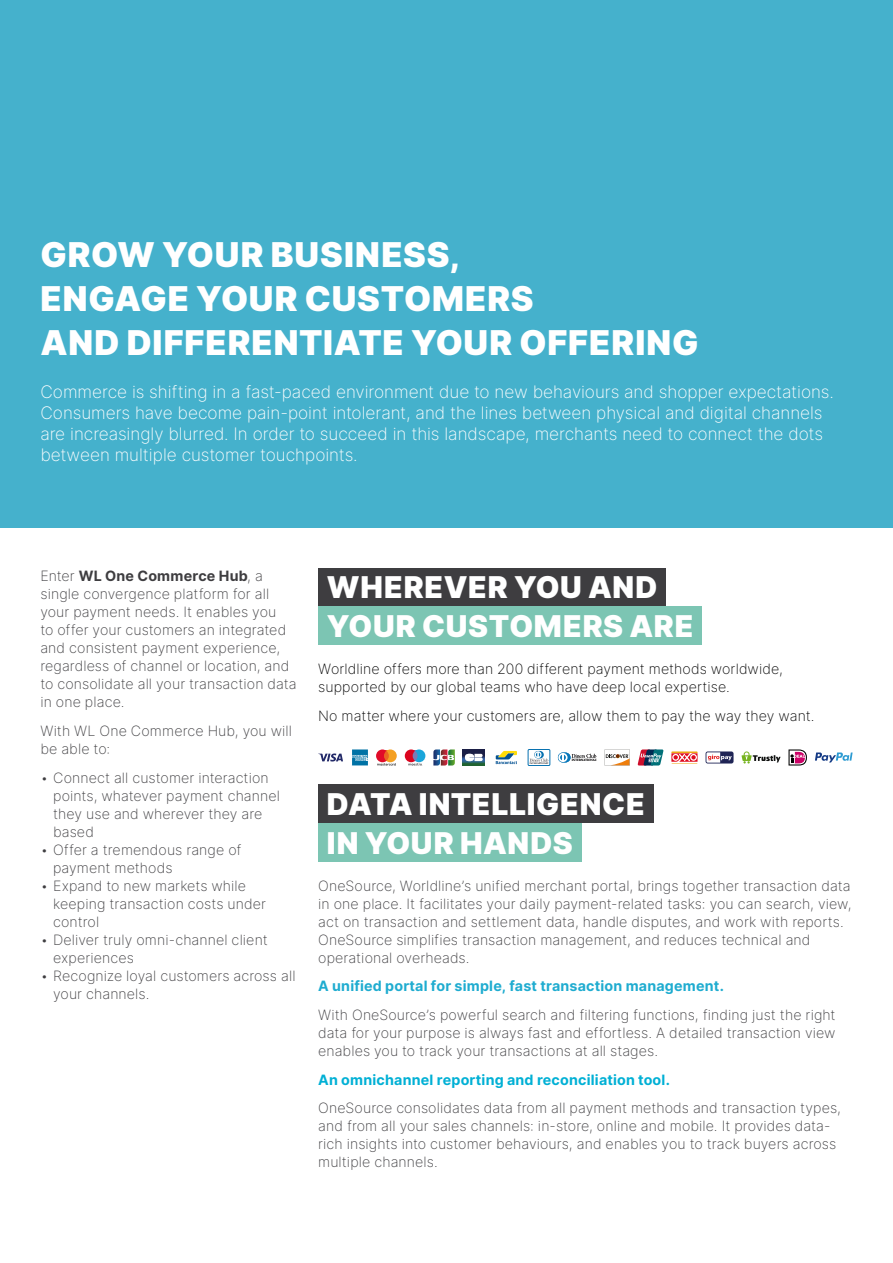
<style>
.page{position:relative;width:893px;height:1263px;background:#fff}
.page>*{position:absolute;margin:0;border:0;box-sizing:border-box;transform-origin:0 0}
.t1{font:900 34.2px/44.2px "Inter";letter-spacing:.025em;color:#fff}
.t2{font:900 30px/38.8px "Inter";letter-spacing:.02em;color:#fff}
.t3{font:17.25px/21px "Inter Extra Light BETA";letter-spacing:-.005em;color:#fff}
.t4{font:14.25px/18px "Inter Extra Light BETA";letter-spacing:.005em;color:#3e3d40}
.t5{font:14.25px/18px "Inter Extra Light BETA";letter-spacing:.005em;color:#000}
.t6{font:700 14.25px "Inter";letter-spacing:.015em;color:#1facd0}
.t7{font:700 14.25px "Inter";letter-spacing:.015em;color:#00b0d5}
.t8{font:700 14.25px "Inter";letter-spacing:.015em;color:#3e3d40}
.s1{font-family:"Inter Extra Light BETA";font-weight:400}
</style>
<div class="page">
<div style="left:0;top:0;width:893px;height:527px;background:#45b1cc"></div>
<div style="left:318px;top:568px;width:348px;height:38px;background:#3e3d40"></div>
<div style="left:318px;top:606px;width:384px;height:39px;background:#7cc5b3"></div>
<svg style="left:638px;top:749px;width:26px;height:16px"></svg>
<svg style="left:605px;top:749px;width:25px;height:16px"></svg>
<div style="left:671px;top:751px;width:26px;height:12px;background:#eea815"></div>
<svg style="left:671px;top:753px;width:26px;height:9px"></svg>
<svg style="left:706px;top:751px;width:27px;height:12px"></svg>
<svg style="left:706px;top:752px;width:26px;height:11px"></svg>
<svg style="left:742px;top:751px;width:38px;height:12px"></svg>
<svg style="left:788px;top:749px;width:19px;height:16px"></svg>
<svg style="left:815px;top:752px;width:38px;height:10px"></svg>
<svg style="left:433px;top:749px;width:22px;height:16px"></svg>
<svg style="left:352px;top:749px;width:16px;height:17px"></svg>
<div style="left:528px;top:749px;width:22px;height:17px;border:1px solid #0771b0"></div>
<svg style="left:530px;top:751px;width:19px;height:13px"></svg>
<svg style="left:405px;top:749px;width:21px;height:16px"></svg>
<svg style="left:376px;top:749px;width:21px;height:16px"></svg>
<svg style="left:318px;top:753px;width:25px;height:8px"></svg>
<svg style="left:463px;top:749px;width:22px;height:16px"></svg>
<svg style="left:465px;top:754px;width:18px;height:7px"></svg>
<svg style="left:493px;top:749px;width:27px;height:16px"></svg>
<svg style="left:496px;top:751px;width:21px;height:13px"></svg>
<svg style="left:558px;top:753px;width:39px;height:9px"></svg>
<div style="left:318px;top:784px;width:335px;height:39px;background:#3e3d40"></div>
<div style="left:318px;top:823px;width:263px;height:39px;background:#7cc5b3"></div>
<h1 class="t1" style="left:41px;top:231px;width:659px">GROW YOUR BUSINESS,<br>ENGAGE YOUR CUSTOMERS<br>AND DIFFERENTIATE YOUR OFFERING</h1>
<p class="t3" style="left:40px;top:380px;width:795px">Commerce is shifting in a fast-paced environment due to new behaviours and shopper expectations.<br>Consumers have become pain-point intolerant, and the lines between physical and digital channels are increasingly blurred. In order to succeed in this landscape, merchants need to connect the dots between multiple customer touchpoints.</p>
<p class="t8" style="left:40px;top:566px;width:224px"><span class="s1">Enter</span> WL One Commerce Hub<span class="s1">, a</span></p>
<p class="t4" style="left:40px;top:585px;width:258px">single convergence platform for all your payment needs. It enables you<br>to offer your customers an integrated and consistent payment experience, regardless of channel or location, and to consolidate all your transaction data in one place.</p>
<p class="t4" style="left:40px;top:721px;width:253px">With WL One Commerce Hub, you will be able to:</p>
<p class="t4" style="left:53px;top:768px;width:228px;text-indent:-13px">• Connect all customer interaction points, whatever payment channel they use and wherever they are based</p>
<p class="t4" style="left:53px;top:840px;width:190px;text-indent:-13px">• Offer a tremendous range of payment methods</p>
<p class="t4" style="left:53px;top:876px;width:214px;text-indent:-13px">• Expand to new markets while keeping transaction costs under control</p>
<p class="t4" style="left:53px;top:930px;width:216px;text-indent:-13px">• Deliver truly omni-channel client experiences</p>
<p class="t4" style="left:53px;top:966px;width:244px;text-indent:-13px">• Recognize loyal customers across all your channels.</p>
<h2 class="t2" style="left:327px;top:566px;width:368px">WHEREVER YOU AND<br>YOUR CUSTOMERS ARE</h2>
<p class="t5" style="left:318px;top:659px;width:466px">Worldline offers more than 200 different payment methods worldwide, supported by our global teams who have deep local expertise.</p>
<p class="t5" style="left:318px;top:706px;width:498px">No matter where your customers are, allow them to pay the way they want.</p>
<h2 class="t2" style="left:327px;top:783px;width:319px">DATA INTELLIGENCE<br>IN YOUR HANDS</h2>
<p class="t4" style="left:318px;top:876px;width:535px">OneSource, Worldline’s unified merchant portal, brings together transaction data in one place. It facilitates your daily payment-related tasks: you can search, view, act on transaction and settlement data, handle disputes, and work with reports.<br>OneSource simplifies transaction management, and reduces technical and operational overheads.</p>
<p class="t6" style="left:318px;top:976px;width:407px">A unified portal for simple, fast transaction management.</p>
<p class="t4" style="left:318px;top:1005px;width:519px;text-align:justify">With OneSource’s powerful search and filtering functions, finding just the right data for your purpose is always fast and effortless. A detailed transaction view enables you to track your transactions at all stages.</p>
<p class="t7" style="left:318px;top:1069px;width:353px">An omnichannel reporting and reconciliation tool.</p>
<p class="t4" style="left:318px;top:1098px;width:524px">OneSource consolidates data from all payment methods and transaction types, and from all your sales channels: in-store, online and mobile. It provides data&shy;rich insights into customer behaviours, and enables you to track buyers across multiple channels.</p>
</div>
